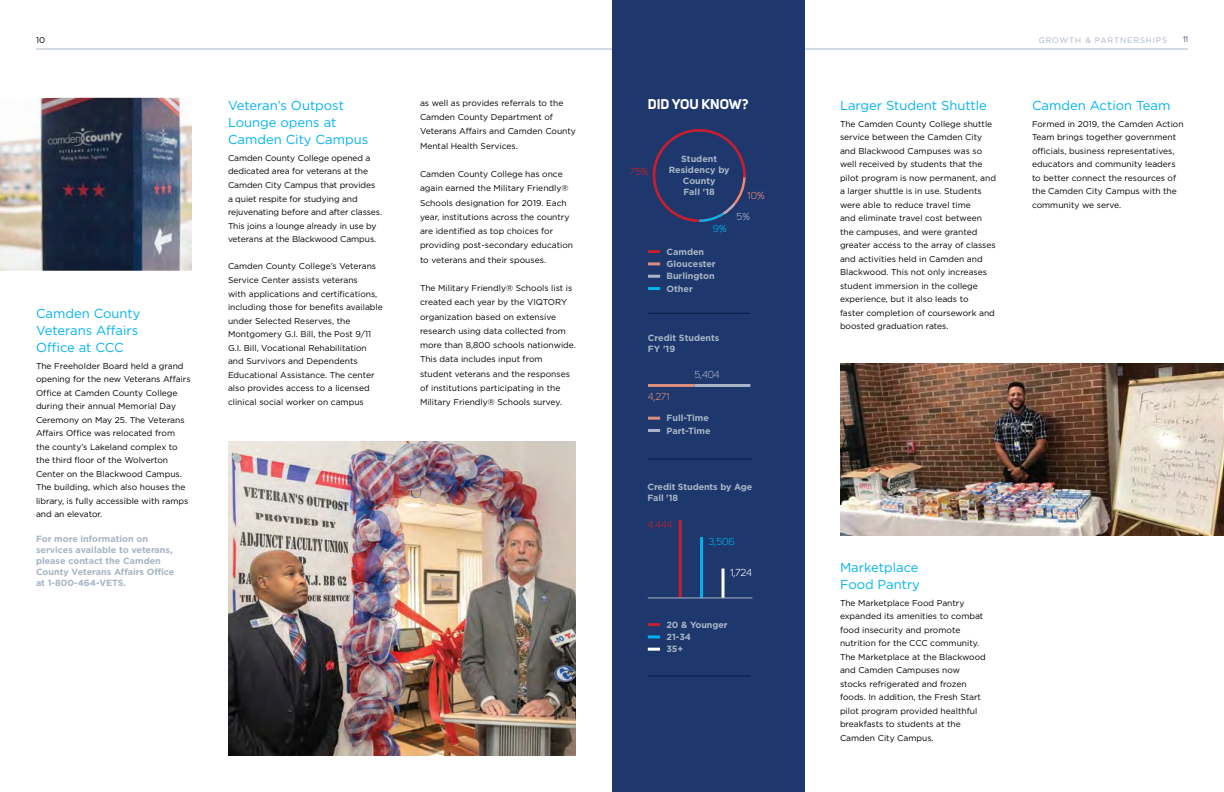
<style>
.page{position:relative;width:1224px;height:792px;background:#fff}
.page>*{position:absolute;margin:0;border:0;box-sizing:border-box;transform-origin:0 0}
.t1{font:700 14px "Uni Sans";color:#fff}
.t2{font:13px/17px "Gotham";color:#00b3f0}
.t3{font:10px "Uni Sans";color:#c12032}
.t4{font:10px "Uni Sans";color:#db8d7e}
.t5{font:10px "Uni Sans";color:#a7b5c6}
.t6{font:10px "Uni Sans";color:#00b3f0}
.t7{font:10px "Uni Sans";color:#fff}
.t8{font:700 9px/11px "Gotham";color:#a7b5c6}
.t9{font:8.5px/13.5px "Gotham";color:#000}
.t10{font:8px "Gotham";letter-spacing:.1em;color:#a7b5c6}
.t11{font:8px "Uni Sans";color:#1e376c}
</style>
<div class="page">
<hr style="left:36px;top:49px;width:1152px;height:1px;background:#a7b5c6">
<div style="left:612px;top:0;width:193px;height:792px;background:#1e376c"></div>
<img style="left:0;top:98px;width:192px;height:173px">
<img style="left:840px;top:363px;width:384px;height:173px">
<img style="left:228px;top:441px;width:348px;height:315px">
<svg style="left:653px;top:129px;width:93px;height:93px"></svg>
<svg style="left:648px;top:250px;width:12px;height:3px"></svg>
<svg style="left:648px;top:262px;width:12px;height:3px"></svg>
<svg style="left:648px;top:275px;width:12px;height:3px"></svg>
<svg style="left:648px;top:287px;width:12px;height:3px"></svg>
<hr style="left:648px;top:313px;width:102px;height:1px;background:#061b46">
<svg style="left:648px;top:623px;width:12px;height:3px"></svg>
<svg style="left:648px;top:635px;width:12px;height:3px"></svg>
<svg style="left:648px;top:648px;width:12px;height:3px"></svg>
<hr style="left:679px;top:520px;width:3px;height:78px;background:#c12032">
<hr style="left:700px;top:537px;width:3px;height:61px;background:#00b3f0">
<hr style="left:722px;top:569px;width:3px;height:29px;background:#fff">
<hr style="left:648px;top:597px;width:104px;height:1px;background:#a7b5c6">
<hr style="left:648px;top:676px;width:102px;height:1px;background:#061b46">
<hr style="left:648px;top:384px;width:46px;height:3px;background:#db8d7e">
<hr style="left:694px;top:384px;width:56px;height:3px;background:#a7b5c6">
<svg style="left:648px;top:417px;width:12px;height:3px"></svg>
<svg style="left:648px;top:429px;width:12px;height:3px"></svg>
<hr style="left:648px;top:459px;width:104px;height:1px;background:#061b46">
<p class="t9" style="left:36px;top:33px;width:11px">10</p>
<p class="t11" style="left:1183px;top:35px;width:6px">11</p>
<p class="t10" style="left:1039px;top:35px;width:130px">GROWTH &amp; PARTNERSHIPS</p>
<h2 class="t2" style="left:36px;top:304px;width:106px">Camden County<br>Veterans Affairs<br>Office at CCC</h2>
<p class="t9" style="left:36px;top:359px;width:156px">The Freeholder Board held a grand opening for the new Veterans Affairs<br>Office at Camden County College during their annual Memorial Day<br>Ceremony on May 25. The Veterans<br>Affairs Office was relocated from the county’s Lakeland complex to the third floor of the Wolverton<br>Center on the Blackwood Campus.<br>The building, which also houses the library, is fully accessible with ramps and an elevator.</p>
<p class="t8" style="left:36px;top:533px;width:140px">For more information on services available to veterans, please contact the Camden<br>County Veterans Affairs Office at 1-800-464-VETS.</p>
<h2 class="t2" style="left:228px;top:96px;width:142px">Veteran’s Outpost<br>Lounge opens at<br>Camden City Campus</h2>
<p class="t9" style="left:228px;top:151px;width:156px">Camden County College opened a dedicated area for veterans at the Camden City Campus that provides a quiet respite for studying and rejuvenating before and after classes.<br>This joins a lounge already in use by veterans at the Blackwood Campus.</p>
<p class="t9" style="left:228px;top:259px;width:156px">Camden County College’s Veterans Service Center assists veterans<br>with applications and certifications, including those for benefits available under Selected Reserves, the Montgomery G.I. Bill, the Post 9/11<br>G.I. Bill, Vocational Rehabilitation and Survivors and Dependents Educational Assistance. The center also provides access to a licensed clinical social worker on campus</p>
<p class="t9" style="left:420px;top:96px;width:158px;line-height:14.2px">as well as provides referrals to the<br>Camden County Department of<br>Veterans Affairs and Camden County<br>Mental Health Services.</p>
<p class="t9" style="left:420px;top:167px;width:155px;line-height:14.2px">Camden County College has once again earned the Military Friendly® Schools designation for 2019. Each year, institutions across the country are identified as top choices for providing post-secondary education to veterans and their spouses.</p>
<p class="t9" style="left:420px;top:281px;width:158px;line-height:14.2px">The Military Friendly® Schools list is created each year by the VIQTORY organization based on extensive research using data collected from more than 8,800 schools nationwide.<br>This data includes input from student veterans and the responses of institutions participating in the Military Friendly® Schools survey.</p>
<h1 class="t1" style="left:648px;top:95px;width:102px">DID YOU KNOW?</h1>
<p class="t3" style="left:630px;top:166px;width:20px">75%</p>
<p class="t8" style="left:669px;top:153px;width:62px;text-align:center">Student<br>Residency by<br>County<br>Fall '18</p>
<p class="t4" style="left:748px;top:189px;width:18px">10%</p>
<p class="t5" style="left:737px;top:210px;width:15px">5%</p>
<p class="t6" style="left:713px;top:223px;width:15px">9%</p>
<p class="t8" style="left:667px;top:245px;width:51px;line-height:12.3px">Camden<br>Gloucester<br>Burlington<br>Other</p>
<p class="t8" style="left:648px;top:332px;width:73px">Credit Students<br>FY '19</p>
<p class="t5" style="left:694px;top:369px;width:27px">5,404</p>
<p class="t8" style="left:667px;top:412px;width:46px;line-height:12.3px">Full-Time<br>Part-Time</p>
<p class="t4" style="left:648px;top:391px;width:23px">4,271</p>
<p class="t8" style="left:648px;top:481px;width:106px">Credit Students by Age<br>Fall '18</p>
<p class="t3" style="left:648px;top:519px;width:26px">4,444</p>
<p class="t6" style="left:709px;top:536px;width:28px">3,506</p>
<p class="t7" style="left:730px;top:567px;width:23px">1,724</p>
<p class="t8" style="left:666px;top:618px;width:63px;line-height:12.3px">20 &amp; Younger<br>21-34<br>35+</p>
<h2 class="t2" style="left:840px;top:96px;width:149px">Larger Student Shuttle</h2>
<p class="t9" style="left:840px;top:117px;width:158px">The Camden County College shuttle service between the Camden City and Blackwood Campuses was so well received by students that the pilot program is now permanent, and a larger shuttle is in use. Students were able to reduce travel time<br>and eliminate travel cost between the campuses, and were granted greater access to the array of classes and activities held in Camden and Blackwood. This not only increases student immersion in the college experience, but it also leads to<br>faster completion of coursework and boosted graduation rates.</p>
<h2 class="t2" style="left:1032px;top:96px;width:140px">Camden Action Team</h2>
<p class="t9" style="left:1032px;top:117px;width:153px">Formed in 2019, the Camden Action<br>Team brings together government officials, business representatives, educators and community leaders to better connect the resources of the Camden City Campus with the community we serve.</p>
<h2 class="t2" style="left:840px;top:558px;width:81px">Marketplace<br>Food Pantry</h2>
<p class="t9" style="left:840px;top:596px;width:147px">The Marketplace Food Pantry expanded its amenities to combat food insecurity and promote nutrition for the CCC community.<br>The Marketplace at the Blackwood and Camden Campuses now stocks refrigerated and frozen foods. In addition, the Fresh Start pilot program provided healthful breakfasts to students at the<br>Camden City Campus.</p>
</div>
